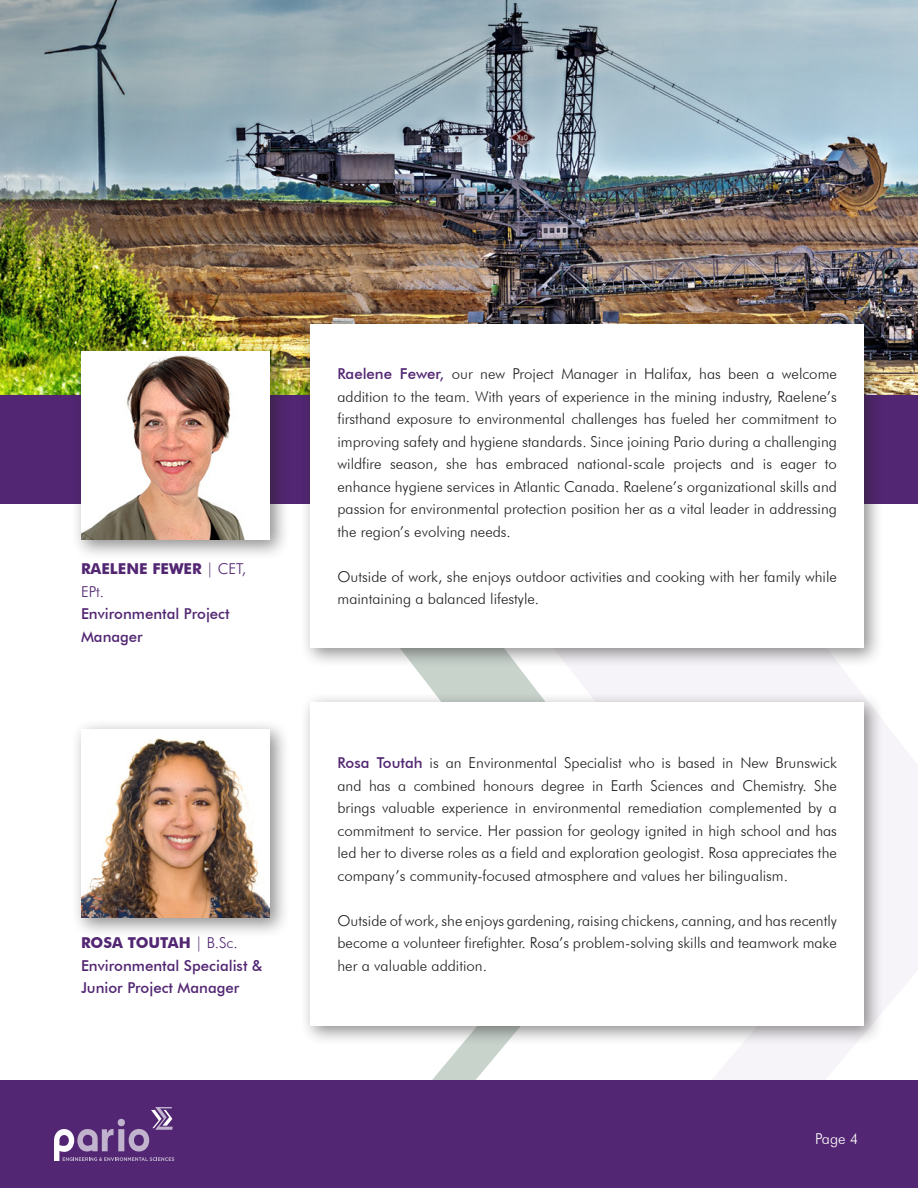
<style>
.page{position:relative;width:918px;height:1188px;background:#fff}
.page>*{position:absolute;margin:0;border:0;box-sizing:border-box;transform-origin:0 0}
.Body{font:300 15px/22.5px "Futura BT";color:#231f20;text-align:justify}
.Body-2{font:500 15px/22.5px "Futura BT";color:#522672}
.Body_Purple{font:700 15px/22.5px "Futura BT";color:#522672}
.t1{font:300 15px "Futura BT";color:#fff}
.s1{font-weight:300}
.s2{font-weight:500;color:#522672}
</style>
<div class="page">
<svg style="left:415px;top:668px;width:503px;height:412px;fill:#f6f4f8"></svg>
<img style="left:0;top:0;width:918px;height:396px">
<div style="left:0;top:396px;width:918px;height:108px;background:#522672"></div>
<div style="left:0;top:1080px;width:918px;height:108px;background:#522672"></div>
<svg style="left:54px;top:1107px;width:120px;height:54px"></svg>
<div style="left:300px;top:692px;width:584px;height:354px;background:#231f20;opacity:.5"></div>
<div style="left:310px;top:702px;width:554px;height:324px;background:#fff"></div>
<div style="left:300px;top:314px;width:584px;height:354px;background:#231f20;opacity:.5"></div>
<div style="left:310px;top:324px;width:554px;height:324px;background:#fff"></div>
<div style="left:71px;top:719px;width:219px;height:219px;background:#231f20;opacity:.5"></div>
<img style="left:81px;top:729px;width:189px;height:189px">
<div style="left:71px;top:341px;width:219px;height:219px;background:#231f20;opacity:.5"></div>
<img style="left:81px;top:351px;width:189px;height:189px">
<p class="Body_Purple" style="left:81px;top:558px;width:167px">RAELENE FEWER <span class="s1">| CET,<br>EPt.</span></p>
<p class="Body-2" style="left:81px;top:603px;width:150px">Environmental Project<br>Manager</p>
<p class="Body_Purple" style="left:81px;top:932px;width:158px">ROSA TOUTAH <span class="s1">| B.Sc.</span></p>
<p class="Body-2" style="left:81px;top:954px;width:183px">Environmental Specialist &amp;<br>Junior Project Manager</p>
<p class="Body" style="left:338px;top:362px;width:501px"><span class="s2">Raelene Fewer,</span> our new Project Manager in Halifax, has been a welcome addition to the team. With years of experience in the mining industry, Raelene’s firsthand exposure to environmental challenges has fueled her commitment to improving safety and hygiene standards. Since joining Pario during a challenging wildfire season, she has embraced national-scale projects and is eager to enhance hygiene services in Atlantic Canada. Raelene’s organizational skills and passion for environmental protection position her as a vital leader in addressing the region’s evolving needs.</p>
<p class="Body" style="left:338px;top:565px;width:501px">Outside of work, she enjoys outdoor activities and cooking with her family while maintaining a balanced lifestyle.</p>
<p class="Body" style="left:338px;top:752px;width:501px"><span class="s2">Rosa Toutah</span> is an Environmental Specialist who is based in New Brunswick and has a combined honours degree in Earth Sciences and Chemistry. She brings valuable experience in environmental remediation complemented by a commitment to service. Her passion for geology ignited in high school and has led her to diverse roles as a field and exploration geologist. Rosa appreciates the company’s community-focused atmosphere and values her bilingualism.</p>
<p class="Body" style="left:338px;top:909px;width:501px">Outside of work, she enjoys gardening, raising chickens, canning, and has recently become a volunteer firefighter. Rosa’s problem-solving skills and teamwork make her a valuable addition.</p>
<p class="t1" style="left:815px;top:1129px;width:45px">Page 4</p>
</div>
